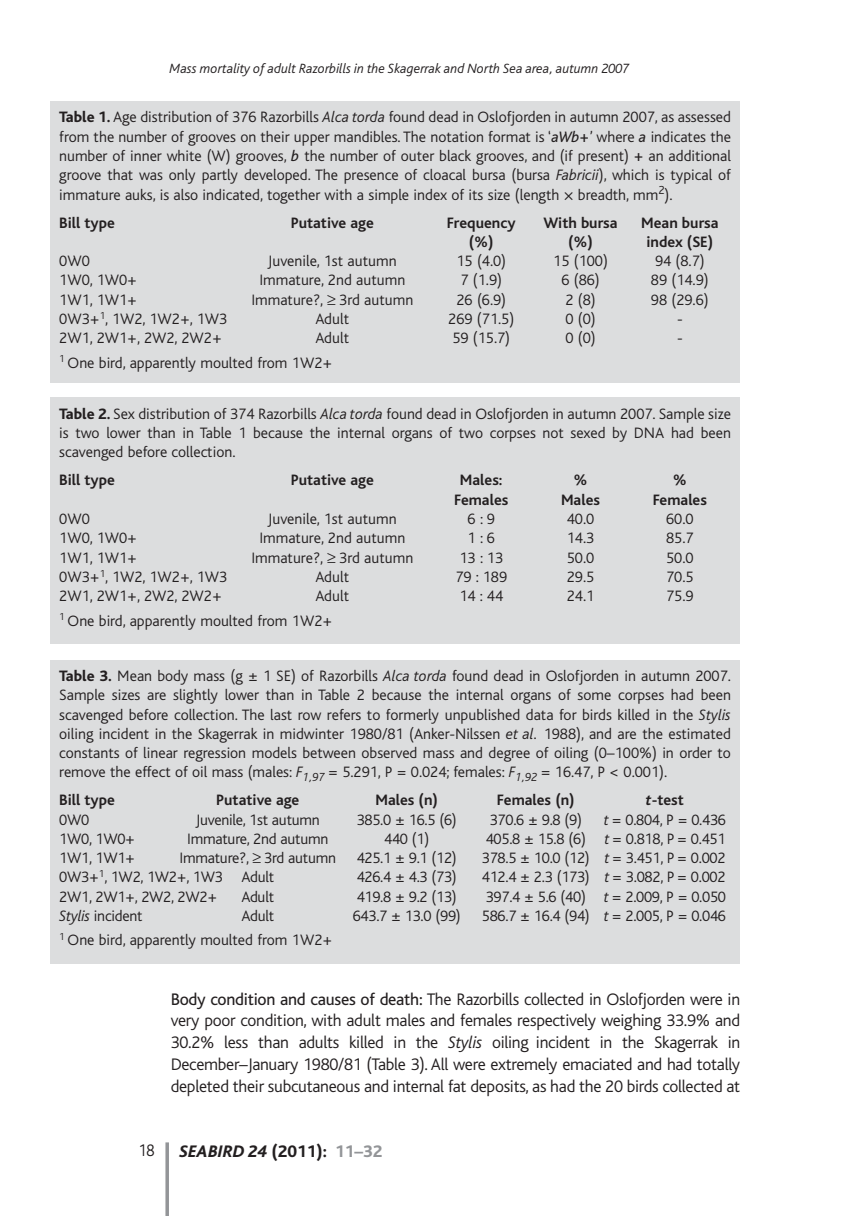
<style>
.page{position:relative;width:844px;height:1216px;background:#fff}
.page>*{position:absolute;margin:0;border:0;box-sizing:border-box;transform-origin:0 0}
.t1{font:300 17.5px/21.7px "Bliss";letter-spacing:-.015em;color:#231f20;text-align:justify}
.t2{font:italic 800 17.5px "Bliss";color:#231f20}
.t3{font:300 17.5px "Bliss";letter-spacing:-.015em;color:#231f20;scale:.9 1}
.t4{font:300 15.75px/19.2px "Bliss";color:#231f20;text-align:justify}
.t5{font:700 15.75px "Bliss";color:#231f20}
.t6{font:italic 300 14px "Bliss";color:#231f20}
.s1{font-weight:800}
.s2{font-style:italic}
.s3{font-weight:400;font-style:italic}
.s4{font-weight:400}
.s5{font-style:normal}
.s6{font-style:normal;color:#939598}
</style>
<div class="page">
<svg style="left:165px;top:1142px;width:4px;height:73px"></svg>
<div style="left:50px;top:659px;width:689px;height:304px;background:#dcddde"></div>
<div style="left:50px;top:101px;width:689px;height:282px;background:#dcddde"></div>
<div style="left:50px;top:397px;width:689px;height:246px;background:#dcddde"></div>
<p class="t6" style="left:169px;top:63px;width:461px">Mass mortality of adult Razorbills in the Skagerrak and North Sea area, autumn 2007</p>
<p class="t4" style="left:59px;top:108px;width:673px"><span class="s1">Table 1.</span> Age distribution of 376 Razorbills <span class="s2">Alca torda</span> found dead in Oslofjorden in autumn 2007, as assessed from the number of grooves on their upper mandibles. The notation format is ‘<span class="s3">aWb+</span>’ where <span class="s3">a</span> indicates the number of inner white (W) grooves, <span class="s3">b</span> the number of outer black grooves, and (if present) <span class="s3">+</span> an additional groove that was only partly developed. The presence of cloacal bursa (bursa <span class="s2">Fabricii</span>), which is typical of immature auks, is also indicated, together with a simple index of its size (length × breadth, mm<sup>2</sup>).</p>
<p class="t5" style="left:59px;top:216px;width:57px">Bill type</p>
<p class="t5" style="left:291px;top:216px;width:84px">Putative age</p>
<p class="t5" style="left:447px;top:216px;width:70px">Frequency</p>
<p class="t5" style="left:543px;top:216px;width:75px">With bursa</p>
<p class="t5" style="left:641px;top:216px;width:79px">Mean bursa</p>
<p class="t5" style="left:468px;top:235px;width:27px">(%)</p>
<p class="t5" style="left:568px;top:235px;width:27px">(%)</p>
<p class="t5" style="left:646px;top:235px;width:68px">index (SE)</p>
<p class="t4" style="left:59px;top:252px;width:32px">0W0</p>
<p class="t4" style="left:268px;top:252px;width:130px">Juvenile, 1st autumn</p>
<p class="t4" style="left:456px;top:252px;width:51px">15 (4.0)</p>
<p class="t4" style="left:553px;top:252px;width:56px">15 (100)</p>
<p class="t4" style="left:654px;top:252px;width:51px">94 (8.7)</p>
<p class="t4" style="left:59px;top:271px;width:79px">1W0, 1W0+</p>
<p class="t4" style="left:259px;top:271px;width:147px">Immature, 2nd autumn</p>
<p class="t4" style="left:460px;top:271px;width:43px">7 (1.9)</p>
<p class="t4" style="left:561px;top:271px;width:40px">6 (86)</p>
<p class="t4" style="left:650px;top:271px;width:59px">89 (14.9)</p>
<p class="t4" style="left:59px;top:290px;width:79px">1W1, 1W1+</p>
<p class="t4" style="left:251px;top:290px;width:163px">Immature?, ≥ 3rd autumn</p>
<p class="t4" style="left:456px;top:290px;width:51px">26 (6.9)</p>
<p class="t4" style="left:565px;top:290px;width:32px">2 (8)</p>
<p class="t4" style="left:650px;top:290px;width:59px">98 (29.6)</p>
<p class="t4" style="left:59px;top:309px;width:169px">0W3+<sup>1</sup>, 1W2, 1W2+, 1W3</p>
<p class="t4" style="left:315px;top:309px;width:35px">Adult</p>
<p class="t4" style="left:448px;top:309px;width:67px">269 (71.5)</p>
<p class="t4" style="left:565px;top:309px;width:32px">0 (0)</p>
<p class="t4" style="left:676px;top:309px;width:7px">-</p>
<p class="t4" style="left:59px;top:329px;width:164px">2W1, 2W1+, 2W2, 2W2+</p>
<p class="t4" style="left:315px;top:329px;width:35px">Adult</p>
<p class="t4" style="left:452px;top:329px;width:59px">59 (15.7)</p>
<p class="t4" style="left:565px;top:329px;width:32px">0 (0)</p>
<p class="t4" style="left:676px;top:329px;width:7px">-</p>
<p class="t4" style="left:59px;top:353px;width:274px"><sup>1</sup> One bird, apparently moulted from 1W2+</p>
<p class="t4" style="left:59px;top:404px;width:673px"><span class="s1">Table 2.</span> Sex distribution of 374 Razorbills <span class="s2">Alca torda</span> found dead in Oslofjorden in autumn 2007. Sample size is two lower than in Table 1 because the internal organs of two corpses not sexed by DNA had been scavenged before collection.</p>
<p class="t5" style="left:59px;top:474px;width:57px">Bill type</p>
<p class="t5" style="left:291px;top:474px;width:84px">Putative age</p>
<p class="t5" style="left:460px;top:474px;width:44px">Males:</p>
<p class="t5" style="left:573px;top:474px;width:16px">%</p>
<p class="t5" style="left:672px;top:474px;width:16px">%</p>
<p class="t5" style="left:454px;top:493px;width:56px">Females</p>
<p class="t5" style="left:561px;top:493px;width:40px">Males</p>
<p class="t5" style="left:652px;top:493px;width:56px">Females</p>
<p class="t4" style="left:59px;top:509px;width:32px">0W0</p>
<p class="t4" style="left:268px;top:509px;width:130px">Juvenile, 1st autumn</p>
<p class="t4" style="left:467px;top:509px;width:29px">6 : 9</p>
<p class="t4" style="left:566px;top:509px;width:29px">40.0</p>
<p class="t4" style="left:666px;top:509px;width:29px">60.0</p>
<p class="t4" style="left:59px;top:529px;width:79px">1W0, 1W0+</p>
<p class="t4" style="left:259px;top:529px;width:147px">Immature, 2nd autumn</p>
<p class="t4" style="left:467px;top:529px;width:29px">1 : 6</p>
<p class="t4" style="left:566px;top:529px;width:29px">14.3</p>
<p class="t4" style="left:666px;top:529px;width:29px">85.7</p>
<p class="t4" style="left:59px;top:548px;width:79px">1W1, 1W1+</p>
<p class="t4" style="left:251px;top:548px;width:163px">Immature?, ≥ 3rd autumn</p>
<p class="t4" style="left:459px;top:548px;width:45px">13 : 13</p>
<p class="t4" style="left:566px;top:548px;width:29px">50.0</p>
<p class="t4" style="left:666px;top:548px;width:29px">50.0</p>
<p class="t4" style="left:59px;top:567px;width:169px">0W3+<sup>1</sup>, 1W2, 1W2+, 1W3</p>
<p class="t4" style="left:315px;top:567px;width:35px">Adult</p>
<p class="t4" style="left:455px;top:567px;width:53px">79 : 189</p>
<p class="t4" style="left:566px;top:567px;width:29px">29.5</p>
<p class="t4" style="left:666px;top:567px;width:29px">70.5</p>
<p class="t4" style="left:59px;top:586px;width:164px">2W1, 2W1+, 2W2, 2W2+</p>
<p class="t4" style="left:315px;top:586px;width:35px">Adult</p>
<p class="t4" style="left:459px;top:586px;width:45px">14 : 44</p>
<p class="t4" style="left:566px;top:586px;width:29px">24.1</p>
<p class="t4" style="left:666px;top:586px;width:29px">75.9</p>
<p class="t4" style="left:59px;top:611px;width:274px"><sup>1</sup> One bird, apparently moulted from 1W2+</p>
<p class="t4" style="left:59px;top:666px;width:673px"><span class="s1">Table 3.</span> Mean body mass (g ± 1 SE) of Razorbills <span class="s2">Alca torda</span> found dead in Oslofjorden in autumn 2007.<br>Sample sizes are slightly lower than in Table 2 because the internal organs of some corpses had been scavenged before collection. The last row refers to formerly unpublished data for birds killed in the <span class="s2">Stylis </span>oiling incident in the Skagerrak in midwinter 1980/81 (Anker-Nilssen <span class="s2">et al.</span> 1988), and are the estimated constants of linear regression models between observed mass and degree of oiling (0–100%) in order to remove the effect of oil mass (males: <span class="s2">F</span><sub>1,97</sub> = 5.291, P = 0.024; females: <span class="s2">F</span><sub>1,92</sub> = 16.47, P &lt; 0.001).</p>
<p class="t5" style="left:59px;top:794px;width:57px">Bill type</p>
<p class="t5" style="left:216px;top:794px;width:84px">Putative age</p>
<p class="t5" style="left:375px;top:794px;width:64px">Males (n)</p>
<p class="t5" style="left:497px;top:794px;width:79px">Females (n)</p>
<p class="t5" style="left:645px;top:794px;width:40px"><span class="s2">t</span>-test</p>
<p class="t4" style="left:59px;top:810px;width:32px">0W0</p>
<p class="t4" style="left:196px;top:810px;width:125px">Juvenile, 1st autumn</p>
<p class="t4" style="left:356px;top:810px;width:102px">385.0 ± 16.5 (6)</p>
<p class="t4" style="left:489px;top:810px;width:94px">370.6 ± 9.8 (9)</p>
<p class="t4" style="left:603px;top:810px;width:124px"><span class="s2">t</span> = 0.804, P = 0.436</p>
<p class="t4" style="left:59px;top:829px;width:77px">1W0, 1W0+</p>
<p class="t4" style="left:187px;top:829px;width:143px">Immature, 2nd autumn</p>
<p class="t4" style="left:384px;top:829px;width:47px">440 (1)</p>
<p class="t4" style="left:485px;top:829px;width:241px">405.8 ± 15.8 (6) <span class="s2">t</span> = 0.818, P = 0.451</p>
<p class="t4" style="left:59px;top:848px;width:77px">1W1, 1W1+</p>
<p class="t4" style="left:179px;top:848px;width:158px">Immature?, ≥ 3rd autumn</p>
<p class="t4" style="left:356px;top:848px;width:102px">425.1 ± 9.1 (12)</p>
<p class="t4" style="left:481px;top:848px;width:245px">378.5 ± 10.0 (12) <span class="s2">t</span> = 3.451, P = 0.002</p>
<p class="t4" style="left:59px;top:868px;width:216px">0W3+<sup>1</sup>, 1W2, 1W2+, 1W3 Adult</p>
<p class="t4" style="left:356px;top:868px;width:102px">426.4 ± 4.3 (73)</p>
<p class="t4" style="left:481px;top:868px;width:245px">412.4 ± 2.3 (173) <span class="s2">t</span> = 3.082, P = 0.002</p>
<p class="t4" style="left:59px;top:887px;width:159px">2W1, 2W1+, 2W2, 2W2+</p>
<p class="t4" style="left:241px;top:887px;width:34px">Adult</p>
<p class="t4" style="left:356px;top:887px;width:102px">419.8 ± 9.2 (13)</p>
<p class="t4" style="left:485px;top:887px;width:242px">397.4 ± 5.6 (40) <span class="s2">t</span> = 2.009, P = 0.050</p>
<p class="t4" style="left:59px;top:906px;width:85px"><span class="s2">Stylis</span> incident</p>
<p class="t4" style="left:241px;top:906px;width:34px">Adult</p>
<p class="t4" style="left:352px;top:906px;width:109px">643.7 ± 13.0 (99)</p>
<p class="t4" style="left:481px;top:906px;width:246px">586.7 ± 16.4 (94) <span class="s2">t</span> = 2.005, P = 0.046</p>
<p class="t4" style="left:59px;top:931px;width:274px"><sup>1</sup> One bird, apparently moulted from 1W2+</p>
<p class="t1" style="left:171px;top:988px;width:571px"><span class="s4">Body condition and causes of death:</span> The Razorbills collected in Oslofjorden were in very poor condition, with adult males and females respectively weighing 33.9% and 30.2% less than adults killed in the <span class="s2">Stylis</span> oiling incident in the Skagerrak in December–January 1980/81 (Table 3). All were extremely emaciated and had totally depleted their subcutaneous and internal fat deposits, as had the 20 birds collected at</p>
<p class="t3" style="left:138px;top:1141px;width:20px">18</p>
<p class="t2" style="left:179px;top:1144px;width:204px">SEABIRD 24 <span class="s5">(2011):</span> <span class="s6">11–32</span></p>
</div>
